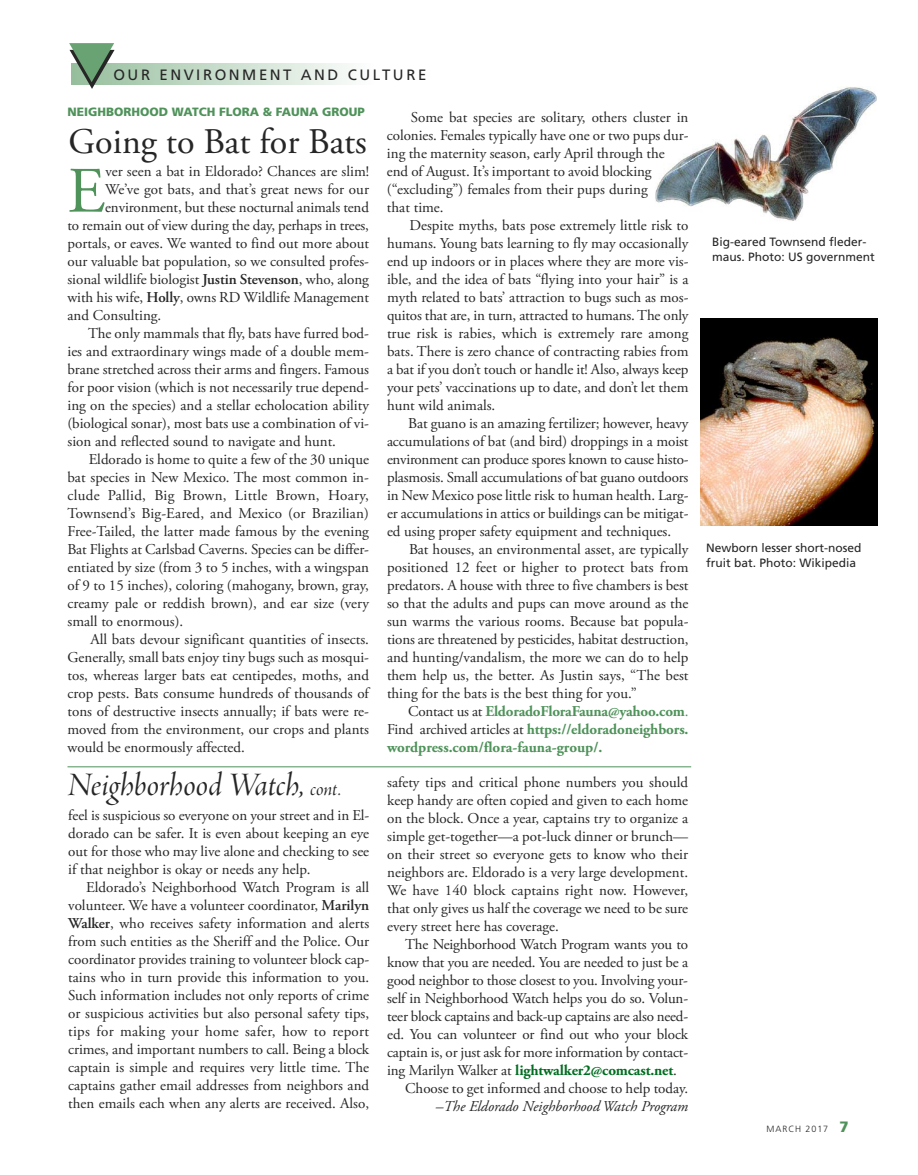
<style>
.page{position:relative;width:918px;height:1175px;background:#fff}
.page>*{position:absolute;margin:0;border:0;box-sizing:border-box;transform-origin:0 0}
.t1{font:64.65px "Adobe Garamond Pro";color:#4f925a}
.t2{font:36px "Adobe Garamond Pro";color:#272627}
.t3{font:34.5px "Adobe Jenson Pro It Disp";color:#272627}
.t4{font:15px/18px "Adobe Garamond Pro";color:#272627;text-align:justify}
.t5{font:700 15px/18px "Adobe Garamond Pro";letter-spacing:-.005em;color:#4f925a;text-align:justify}
.t6{font:700 15px "Adobe Garamond Pro";letter-spacing:-.01em;color:#006d21}
.t7{font:15px "Adobe Garamond Pro";letter-spacing:.02em;color:#272627}
.t8{font:italic 15px "Adobe Garamond Pro";color:#272627}
.t9{font:15px "Frutiger";letter-spacing:.17em;color:#272627}
.t10{font:12px/15px "Frutiger";color:#272627}
.t11{font:900 12px "Frutiger";color:#4f925a}
.t12{font:300 9px "Frutiger";letter-spacing:.1em;color:#272627}
.s1{color:#69a273}
.s2{font-weight:600}
.s3{font-size:21px}
.s4{font-weight:400;color:#272627}
.s5{font-weight:400}
.s6{font-weight:900;font-size:15px;color:#4f925a}
</style>
<div class="page">
<div style="left:71px;top:64px;width:302px;height:21px;background:linear-gradient(to right,#95be9c,#fdfefd)"></div>
<hr style="left:68px;top:766px;width:623px;height:1px;background:#4f925a">
<img style="left:655px;top:86px;width:222px;height:135px">
<img style="left:701px;top:318px;width:176px;height:207px">
<p class="t9" style="left:65px;top:68px;width:363px"><span class="s1">❑</span>❑OUR ENVIRONMENT AND CULTURE</p>
<p class="t11" style="left:68px;top:107px;width:299px">NEIGHBORHOOD WATCH FLORA &amp; FAUNA GROUP</p>
<h2 class="t2" style="left:69px;top:127px;width:300px">Going to Bat for Bats</h2>
<h1 class="t1" style="left:68px;top:165px;width:39px">E</h1>
<p class="t4" style="left:105px;top:163px;width:265px">ver seen a bat in Eldorado? Chances are slim!</p>
<p class="t4" style="left:105px;top:181px;width:265px">We’ve got bats, and that’s great news for our</p>
<p class="t4" style="left:105px;top:199px;width:265px">environment, but these nocturnal animals tend</p>
<p class="t4" style="left:67px;top:217px;width:303px">to remain out of view during the day, perhaps in trees,</p>
<p class="t4" style="left:67px;top:235px;width:303px">portals, or eaves. We wanted to find out more about</p>
<p class="t4" style="left:67px;top:253px;width:303px">our valuable bat population, so we consulted profes-</p>
<p class="t4" style="left:67px;top:271px;width:303px">sional wildlife biologist <span class="s2">Justin Stevenson</span>, who, along</p>
<p class="t4" style="left:67px;top:289px;width:303px">with his wife, <span class="s2">Holly</span>, owns RD Wildlife Management</p>
<p class="t4" style="left:67px;top:307px;width:95px">and Consulting.</p>
<p class="t4" style="left:88px;top:325px;width:282px">The only mammals that fly, bats have furred bod-</p>
<p class="t4" style="left:67px;top:343px;width:303px">ies and extraordinary wings made of a double mem-</p>
<p class="t4" style="left:67px;top:361px;width:303px">brane stretched across their arms and fingers. Famous</p>
<p class="t4" style="left:67px;top:379px;width:303px">for poor vision (which is not necessarily true depend-</p>
<p class="t4" style="left:67px;top:397px;width:303px">ing on the species) and a stellar echolocation ability</p>
<p class="t4" style="left:67px;top:415px;width:303px">(biological sonar), most bats use a combination of vi-</p>
<p class="t4" style="left:67px;top:433px;width:270px">sion and reflected sound to navigate and hunt.</p>
<p class="t4" style="left:89px;top:451px;width:282px">Eldorado is home to quite a few of the 30 unique</p>
<p class="t4" style="left:67px;top:469px;width:303px">bat species in New Mexico. The most common in-</p>
<p class="t7" style="left:67px;top:489px;width:303px">clude Pallid, Big Brown, Little Brown, Hoary,</p>
<p class="t4" style="left:67px;top:505px;width:303px">Townsend’s Big-Eared, and Mexico (or Brazilian)</p>
<p class="t4" style="left:67px;top:523px;width:303px">Free-Tailed, the latter made famous by the evening</p>
<p class="t4" style="left:67px;top:541px;width:303px">Bat Flights at Carlsbad Caverns. Species can be differ-</p>
<p class="t4" style="left:67px;top:559px;width:303px">entiated by size (from 3 to 5 inches, with a wingspan</p>
<p class="t4" style="left:67px;top:577px;width:303px">of 9 to 15 inches), coloring (mahogany, brown, gray,</p>
<p class="t4" style="left:67px;top:595px;width:303px">creamy pale or reddish brown), and ear size (very</p>
<p class="t4" style="left:67px;top:613px;width:117px">small to enormous).</p>
<p class="t4" style="left:90px;top:631px;width:280px">All bats devour significant quantities of insects.</p>
<p class="t4" style="left:67px;top:649px;width:303px">Generally, small bats enjoy tiny bugs such as mosqui-</p>
<p class="t4" style="left:67px;top:667px;width:303px">tos, whereas larger bats eat centipedes, moths, and</p>
<p class="t4" style="left:67px;top:685px;width:303px">crop pests. Bats consume hundreds of thousands of</p>
<p class="t4" style="left:67px;top:703px;width:303px">tons of destructive insects annually; if bats were re-</p>
<p class="t4" style="left:67px;top:721px;width:303px">moved from the environment, our crops and plants</p>
<p class="t4" style="left:67px;top:739px;width:179px">would be enormously affected.</p>
<h3 class="t3" style="left:68px;top:771px;width:275px">Neighborhood Watch, <span class="s3">cont.</span></h3>
<p class="t4" style="left:68px;top:807px;width:302px">feel is suspicious so everyone on your street and in El&shy;dorado can be safer. It is even about keeping an eye out for those who may live alone and checking to see if that neighbor is okay or needs any help.</p>
<p class="t4" style="left:68px;top:879px;width:302px;text-indent:18px">Eldorado’s Neighborhood Watch Program is all volunteer. We have a volunteer coordinator, <span class="s2">Marilyn Walker</span>, who receives safety information and alerts from such entities as the Sheriff and the Police. Our coordinator provides training to volunteer block cap&shy;tains who in turn provide this information to you.<br>Such information includes not only reports of crime or suspicious activities but also personal safety tips, tips for making your home safer, how to report crimes, and important numbers to call. Being a block captain is simple and requires very little time. The captains gather email addresses from neighbors and then emails each when any alerts are received. Also,</p>
<p class="t4" style="left:387px;top:110px;width:303px;text-align:left;text-indent:24px">Some bat species are solitary, others cluster in colonies. Females typically have one or two pups dur&shy;ing the maternity season, early April through the end of August. It’s important to avoid blocking (“excluding”) females from their pups during<br>that time.</p>
<p class="t4" style="left:387px;top:218px;width:303px;text-indent:23px">Despite myths, bats pose extremely little risk to humans. Young bats learning to fly may occasionally end up indoors or in places where they are more vis&shy;ible, and the idea of bats “flying into your hair” is a myth related to bats’ attraction to bugs such as mos&shy;quitos that are, in turn, attracted to humans. The only true risk is rabies, which is extremely rare among bats. There is zero chance of contracting rabies from a bat if you don’t touch or handle it! Also, always keep your pets’ vaccinations up to date, and don’t let them hunt wild animals.</p>
<p class="t4" style="left:387px;top:416px;width:303px;text-indent:21px">Bat guano is an amazing fertilizer; however, heavy accumulations of bat (and bird) droppings in a moist environment can produce spores known to cause histo&shy;plasmosis. Small accumulations of bat guano outdoors in New Mexico pose little risk to human health. Larg&shy;er accumulations in attics or buildings can be mitigat&shy;ed using proper safety equipment and techniques.</p>
<p class="t4" style="left:387px;top:542px;width:303px;text-indent:22px">Bat houses, an environmental asset, are typically positioned 12 feet or higher to protect bats from predators. A house with three to five chambers is best so that the adults and pups can move around as the sun warms the various rooms. Because bat popula&shy;tions are threatened by pesticides, habitat destruction, and hunting/vandalism, the more we can do to help them help us, the better. As Justin says, “The best thing for the bats is the best thing for you.”</p>
<p class="t5" style="left:387px;top:704px;width:303px;text-indent:21px"><span class="s4">Contact us at</span> EldoradoFloraFauna@yahoo.com<span class="s5">.<br></span><span class="s4">Find archived articles at</span> https://eldoradoneighbors. wordpress.com/flora-fauna-group/.</p>
<p class="t4" style="left:387px;top:774px;width:302px">safety tips and critical phone numbers you should keep handy are often copied and given to each home on the block. Once a year, captains try to organize a simple get-together—a pot-luck dinner or brunch— on their street so everyone gets to know who their neighbors are. Eldorado is a very large development.<br>We have 140 block captains right now. However, that only gives us half the coverage we need to be sure every street here has coverage.</p>
<p class="t4" style="left:405px;top:936px;width:284px">The Neighborhood Watch Program wants you to</p>
<p class="t4" style="left:387px;top:954px;width:302px">know that you are needed. You are needed to just be a</p>
<p class="t4" style="left:387px;top:972px;width:302px">good neighbor to those closest to you. Involving your-</p>
<p class="t4" style="left:387px;top:990px;width:302px">self in Neighborhood Watch helps you do so. Volun-</p>
<p class="t4" style="left:387px;top:1008px;width:302px">teer block captains and back-up captains are also need-</p>
<p class="t4" style="left:387px;top:1026px;width:302px">ed. You can volunteer or find out who your block</p>
<p class="t4" style="left:387px;top:1044px;width:302px">captain is, or just ask for more information by contact-</p>
<p class="t6" style="left:387px;top:1064px;width:291px"><span class="s4">ing Marilyn Walker at</span> lightwalker2@comcast.net<span class="s4">.</span></p>
<p class="t4" style="left:405px;top:1080px;width:284px">Choose to get informed and choose to help today.</p>
<p class="t8" style="left:436px;top:1100px;width:254px">–The Eldorado Neighborhood Watch Program</p>
<p class="t10" style="left:712px;top:235px;width:164px">Big-eared Townsend fleder&shy;maus. Photo: US government</p>
<p class="t10" style="left:706px;top:541px;width:157px">Newborn lesser short-nosed fruit bat. Photo: Wikipedia</p>
<p class="t12" style="left:767px;top:1125px;width:83px">MARCH 2017 <span class="s6">7</span></p>
</div>
